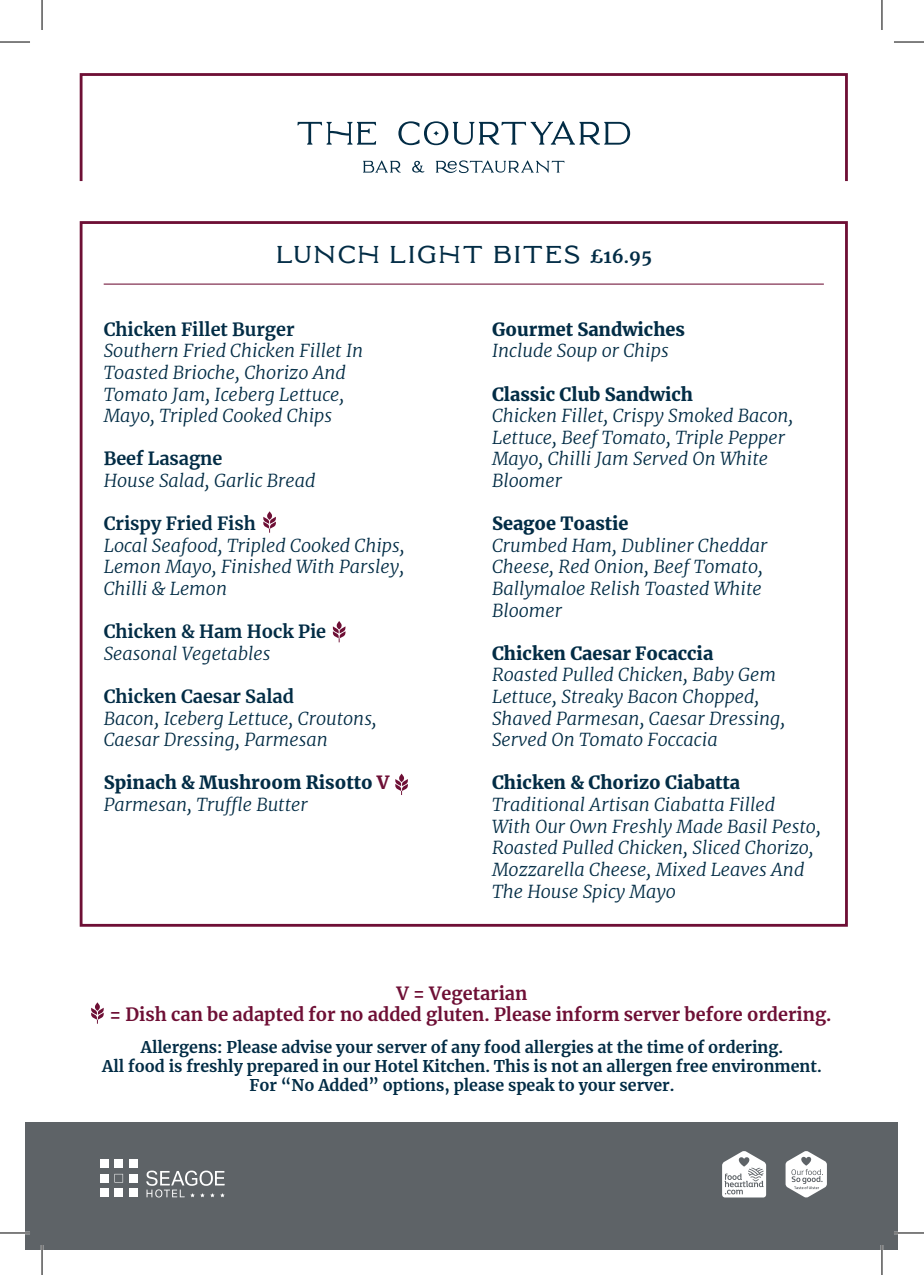
<style>
.page{position:relative;width:924px;height:1275px;background:#fff}
.page>*{position:absolute;margin:0;border:0;box-sizing:border-box;transform-origin:0 0}
.t1{font:700 33.8px "Karin";color:#022c45}
.t2{font:italic 300 18px/21.6px "Merriweather";color:#022c45}
.t3{font:900 18px/21.6px "Merriweather";color:#022c45}
.t4{font:700 18px "Merriweather";color:#022c45}
.t5{font:700 18px/21.6px "Merriweather";color:#6e0f35}
.t6{font:700 16px/19.2px "Merriweather";color:#022c45;text-align:center}
.s1{font-family:"Merriweather";font-size:18px}
.s2{color:#6e0f35}
.s3{font-weight:300;font-style:italic}
</style>
<div class="page">
<div style="left:26px;top:1122px;width:872px;height:128px;background:#5e6367"></div>
<div style="left:100px;top:1188px;width:8px;height:9px;background:#fff"></div>
<div style="left:100px;top:1173px;width:8px;height:9px;background:#fff"></div>
<div style="left:100px;top:1159px;width:8px;height:8px;background:#fff"></div>
<div style="left:114px;top:1188px;width:9px;height:9px;background:#fff"></div>
<div style="left:114px;top:1159px;width:9px;height:8px;background:#fff"></div>
<div style="left:129px;top:1188px;width:9px;height:9px;background:#fff"></div>
<div style="left:129px;top:1173px;width:9px;height:9px;background:#fff"></div>
<div style="left:129px;top:1159px;width:9px;height:8px;background:#fff"></div>
<svg style="left:114px;top:1173px;width:9px;height:9px"></svg>
<svg style="left:146px;top:1170px;width:79px;height:27px"></svg>
<svg style="left:722px;top:1151px;width:43px;height:46px"></svg>
<svg style="left:785px;top:1151px;width:41px;height:46px"></svg>
<div style="left:80px;top:221px;width:767px;height:705px;border:3px solid #6e0f35"></div>
<hr style="left:104px;top:283px;width:719px;height:2px;background:#6e0f35">
<div style="left:80px;top:73px;width:767px;height:109px;border:3px solid #6e0f35"></div>
<svg style="left:297px;top:122px;width:79px;height:23px"></svg>
<svg style="left:398px;top:121px;width:231px;height:24px"></svg>
<svg style="left:363px;top:160px;width:37px;height:13px"></svg>
<svg style="left:412px;top:161px;width:12px;height:12px"></svg>
<svg style="left:435px;top:160px;width:129px;height:13px"></svg>
<svg style="left:263px;top:511px;width:13px;height:22px"></svg>
<svg style="left:333px;top:621px;width:12px;height:21px"></svg>
<svg style="left:395px;top:773px;width:13px;height:22px"></svg>
<svg style="left:91px;top:1002px;width:13px;height:21px"></svg>
<hr style="left:0;top:1231px;width:30px;height:3px;background:#fff">
<hr style="left:893px;top:1231px;width:30px;height:3px;background:#fff">
<hr style="left:41px;top:1245px;width:2px;height:30px;background:#fff">
<hr style="left:880px;top:1245px;width:2px;height:30px;background:#fff">
<hr style="left:0;top:42px;width:30px;height:1px;background:#000">
<hr style="left:893px;top:42px;width:30px;height:1px;background:#000">
<hr style="left:0;top:1232px;width:30px;height:1px;background:#000">
<hr style="left:893px;top:1232px;width:30px;height:1px;background:#000">
<hr style="left:42px;top:0;width:1px;height:30px;background:#000">
<hr style="left:42px;top:1245px;width:1px;height:30px;background:#000">
<hr style="left:881px;top:0;width:1px;height:30px;background:#000">
<hr style="left:881px;top:1245px;width:1px;height:30px;background:#000">
<h1 class="t1" style="left:275px;top:240px;width:378px">Lunch Light Bites <span class="s1">£16.95</span></h1>
<p class="t4" style="left:104px;top:317px;width:192px">Chicken Fillet Burger</p>
<p class="t2" style="left:104px;top:339px;width:261px">Southern Fried Chicken Fillet In<br>Toasted Brioche, Chorizo And<br>Tomato Jam, Iceberg Lettuce,<br>Mayo, Tripled Cooked Chips</p>
<p class="t4" style="left:104px;top:446px;width:120px">Beef Lasagne</p>
<p class="t2" style="left:104px;top:469px;width:213px">House Salad, Garlic Bread</p>
<p class="t4" style="left:104px;top:511px;width:154px">Crispy Fried Fish</p>
<p class="t2" style="left:104px;top:534px;width:302px;text-align:justify">Local Seafood, Tripled Cooked Chips, Lemon Mayo, Finished With Parsley, Chilli &amp; Lemon</p>
<p class="t4" style="left:104px;top:619px;width:224px">Chicken &amp; Ham Hock Pie</p>
<p class="t2" style="left:104px;top:642px;width:168px">Seasonal Vegetables</p>
<p class="t4" style="left:104px;top:684px;width:192px">Chicken Caesar Salad</p>
<p class="t2" style="left:104px;top:706px;width:275px">Bacon, Iceberg Lettuce, Croutons,<br>Caesar Dressing, Parmesan</p>
<p class="t3" style="left:104px;top:771px;width:287px">Spinach &amp; Mushroom Risotto <span class="s2">V<br></span><span class="s3">Parmesan, Truffle Butter</span></p>
<p class="t3" style="left:492px;top:318px;width:194px">Gourmet Sandwiches</p>
<p class="t2" style="left:492px;top:339px;width:178px">Include Soup or Chips</p>
<p class="t3" style="left:492px;top:383px;width:202px">Classic Club Sandwich</p>
<p class="t2" style="left:492px;top:404px;width:303px">Chicken Fillet, Crispy Smoked Bacon,<br>Lettuce, Beef Tomato, Triple Pepper<br>Mayo, Chilli Jam Served On White<br>Bloomer</p>
<p class="t3" style="left:492px;top:512px;width:138px">Seagoe Toastie</p>
<p class="t2" style="left:492px;top:534px;width:277px">Crumbed Ham, Dubliner Cheddar<br>Cheese, Red Onion, Beef Tomato,<br>Ballymaloe Relish Toasted White<br>Bloomer</p>
<p class="t3" style="left:492px;top:642px;width:223px">Chicken Caesar Focaccia</p>
<p class="t2" style="left:492px;top:663px;width:295px">Roasted Pulled Chicken, Baby Gem<br>Lettuce, Streaky Bacon Chopped,<br>Shaved Parmesan, Caesar Dressing,<br>Served On Tomato Foccacia</p>
<p class="t3" style="left:492px;top:771px;width:249px">Chicken &amp; Chorizo Ciabatta</p>
<p class="t2" style="left:492px;top:793px;width:330px">Traditional Artisan Ciabatta Filled<br>With Our Own Freshly Made Basil Pesto, Roasted Pulled Chicken, Sliced Chorizo, Mozzarella Cheese, Mixed Leaves And The House Spicy Mayo</p>
<p class="t5" style="left:109px;top:982px;width:723px;text-indent:287px">V = Vegetarian<br>= Dish can be adapted for no added gluten. Please inform server before ordering.</p>
<p class="t6" style="left:102px;top:1036px;width:720px">Allergens: Please advise your server of any food allergies at the time of ordering.<br>All food is freshly prepared in our Hotel Kitchen. This is not an allergen free environment.<br>For “No Added” options, please speak to your server.</p>
</div>
